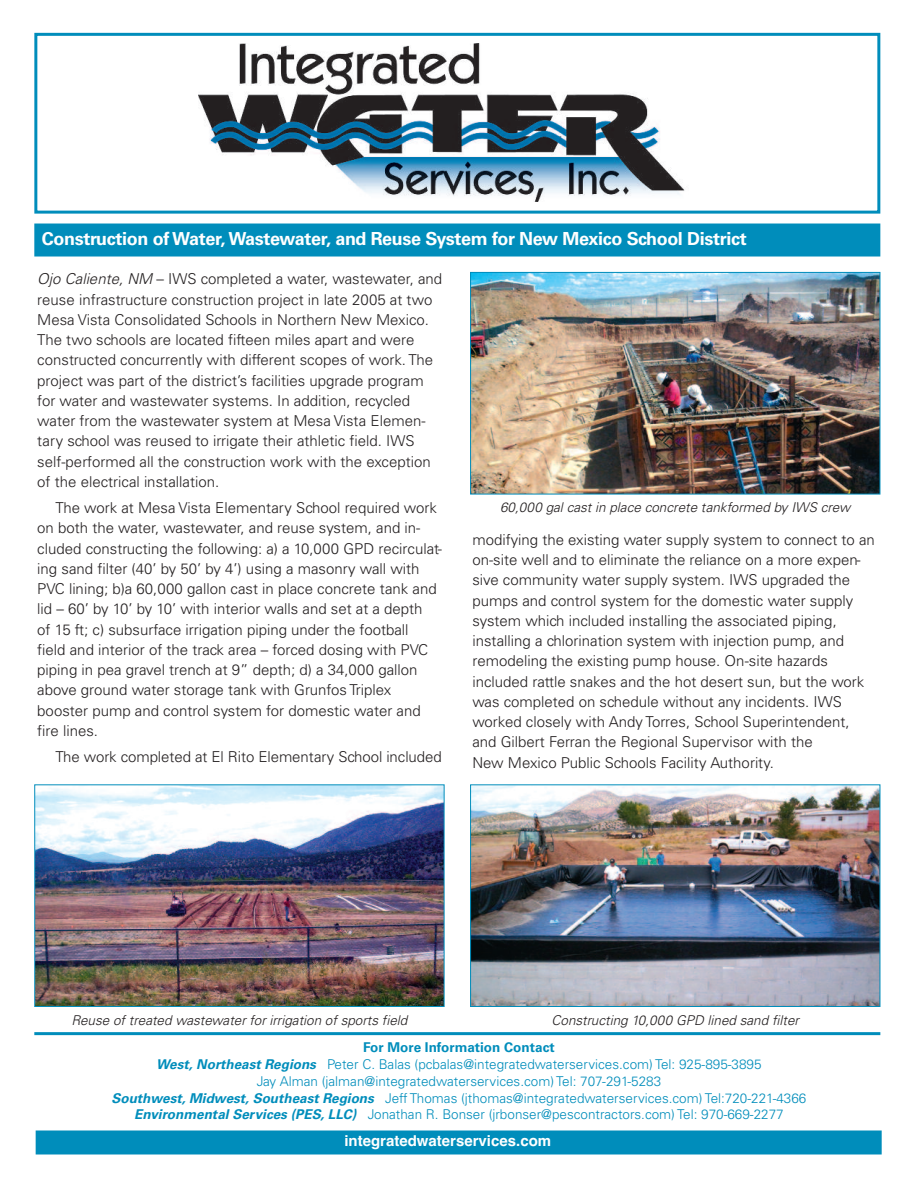
<style>
.page{position:relative;width:918px;height:1188px;background:#fff}
.page>*{position:absolute;margin:0;border:0;box-sizing:border-box;transform-origin:0 0}
.t1{font:700 18px "Univers";letter-spacing:-.02em;color:#fff}
.t2{font:300 15px/20.2px "Univers";color:#231f20}
.t3{font:700 15px "Helvetica";color:#fff}
.t4{font:300 13.5px/16.6px "Univers";color:#008dbb;text-align:center}
.t5{font:italic 300 13.5px "Univers";color:#231f20}
.t6{font:700 13.5px "Univers";color:#008dbb}
.s1{font-style:italic}
.s2{font-weight:700;font-style:italic}
</style>
<div class="page">
<div style="left:36px;top:1131px;width:846px;height:24px;background:#008dbb"></div>
<hr style="left:34px;top:1032px;width:846px;height:3px;background:#008dbb">
<img style="left:198px;top:44px;width:487px;height:158px">
<div style="left:34px;top:33px;width:846px;height:181px;border:3px solid #008dbb"></div>
<div style="left:34px;top:224px;width:846px;height:33px;background:#008dbb"></div>
<img style="left:36px;top:786px;width:407px;height:219px">
<div style="left:34px;top:784px;width:411px;height:223px;border:1px solid #008dbb"></div>
<img style="left:472px;top:786px;width:406px;height:219px">
<div style="left:470px;top:784px;width:410px;height:223px;border:1px solid #008dbb"></div>
<img style="left:472px;top:274px;width:406px;height:218px">
<div style="left:470px;top:272px;width:410px;height:222px;border:1px solid #008dbb"></div>
<p class="t1" style="left:42px;top:232px;width:706px">Construction of Water, Wastewater, and Reuse System for New Mexico School District</p>
<p class="t2" style="left:37px;top:270px;width:406px"><span class="s1">Ojo Caliente, NM</span> – IWS completed a water, wastewater, and reuse infrastructure construction project in late 2005 at two Mesa Vista Consolidated Schools in Northern New Mexico.<br>The two schools are located fifteen miles apart and were constructed concurrently with different scopes of work. The project was part of the district’s facilities upgrade program for water and wastewater systems. In addition, recycled water from the wastewater system at Mesa Vista Elemen&shy;tary school was reused to irrigate their athletic field. IWS self-performed all the construction work with the exception of the electrical installation.</p>
<p class="t2" style="left:37px;top:499px;width:406px;text-indent:18px">The work at Mesa Vista Elementary School required work on both the water, wastewater, and reuse system, and in&shy;cluded constructing the following: a) a 10,000 GPD recirculat&shy;ing sand filter (40’ by 50’ by 4’) using a masonry wall with PVC lining; b)a 60,000 gallon cast in place concrete tank and lid – 60’ by 10’ by 10’ with interior walls and set at a depth<br>of 15 ft; c) subsurface irrigation piping under the football<br>field and interior of the track area – forced dosing with PVC piping in pea gravel trench at 9” depth; d) a 34,000 gallon above ground water storage tank with Grunfos Triplex booster pump and control system for domestic water and fire lines.</p>
<p class="t2" style="left:55px;top:748px;width:388px">The work completed at El Rito Elementary School included</p>
<p class="t5" style="left:500px;top:502px;width:352px">60,000 gal cast in place concrete tankformed by IWS crew</p>
<p class="t2" style="left:472px;top:531px;width:404px">modifying the existing water supply system to connect to an on-site well and to eliminate the reliance on a more expen&shy;sive community water supply system. IWS upgraded the pumps and control system for the domestic water supply system which included installing the associated piping, installing a chlorination system with injection pump, and remodeling the existing pump house. On-site hazards included rattle snakes and the hot desert sun, but the work was completed on schedule without any incidents. IWS worked closely with Andy Torres, School Superintendent, and Gilbert Ferran the Regional Supervisor with the<br>New Mexico Public Schools Facility Authority.</p>
<p class="t5" style="left:71px;top:1015px;width:338px">Reuse of treated wastewater for irrigation of sports field</p>
<p class="t5" style="left:552px;top:1015px;width:249px">Constructing 10,000 GPD lined sand filter</p>
<p class="t6" style="left:363px;top:1043px;width:193px">For More Information Contact</p>
<p class="t4" style="left:111px;top:1057px;width:697px"><span class="s2">West, Northeast Regions</span> Peter C. Balas (pcbalas@integratedwaterservices.com) Tel: 925-895-3895<br>Jay Alman (jalman@integratedwaterservices.com) Tel: 707-291-5283<br><span class="s2">Southwest, Midwest, Southeast Regions</span> Jeff Thomas (jthomas@integratedwaterservices.com) Tel:720-221-4366<br><span class="s2">Environmental Services (PES, LLC)</span> Jonathan R. Bonser (jrbonser@pescontractors.com) Tel: 970-669-2277</p>
<p class="t3" style="left:344px;top:1132px;width:208px">integratedwaterservices.com</p>
</div>
